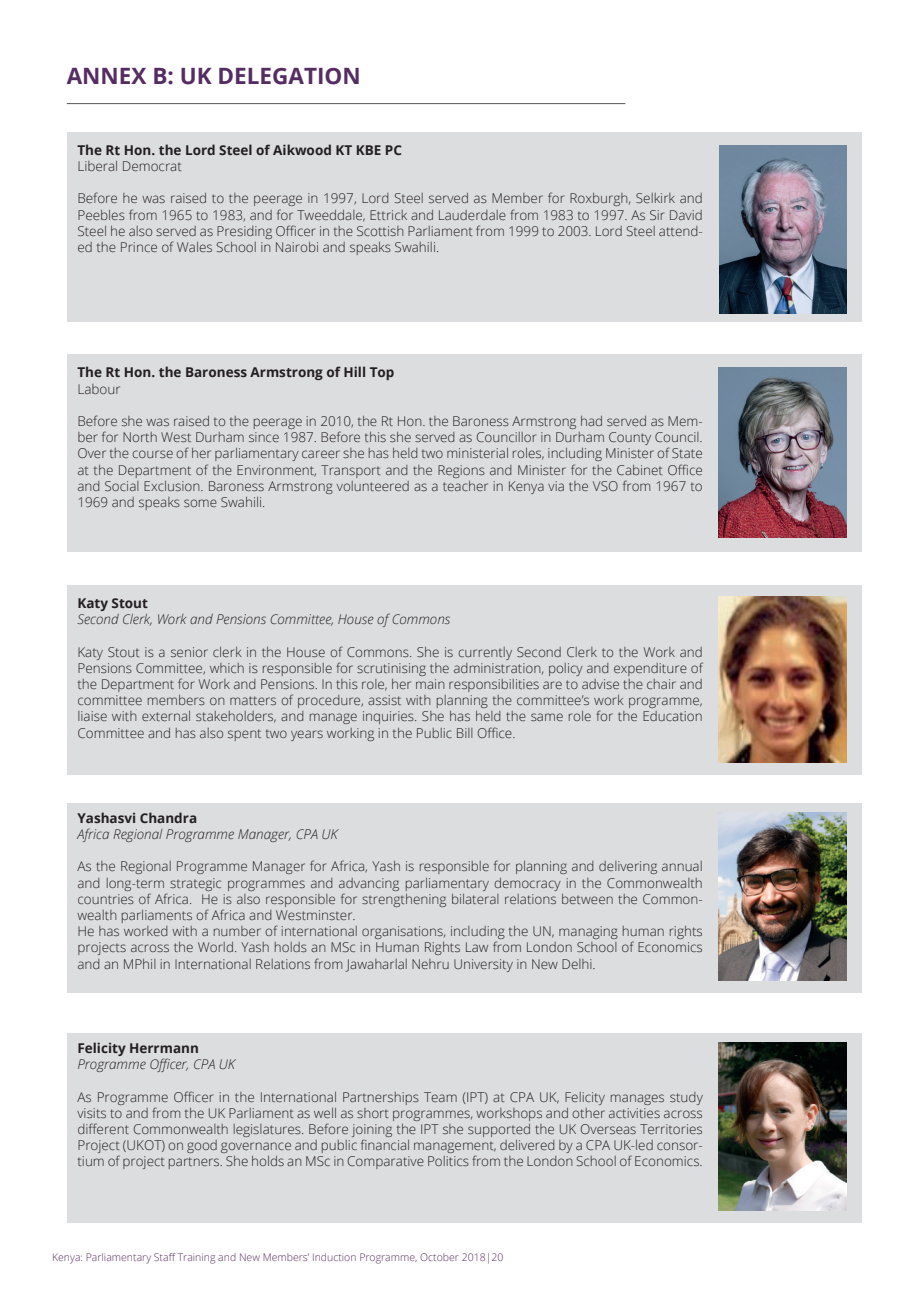
<style>
.page{position:relative;width:919px;height:1289px;background:#fff}
.page>*{position:absolute;margin:0;border:0;box-sizing:border-box;transform-origin:0 0}
.t1{font:700 22.5px "Open Sans";color:#552d63}
.t2{font:300 13.5px/16.2px "Open Sans";color:#231f20;text-align:justify}
.t3{font:700 13.5px "Open Sans";color:#231f20}
.t4{font:italic 300 13.5px "Open Sans";color:#231f20}
.t5{font:300 10.5px "Open Sans";color:#582c5f}
</style>
<div class="page">
<hr style="left:67px;top:103px;width:558px;height:1px;background:#565759">
<div style="left:67px;top:354px;width:794px;height:198px;background:#dcdddf"></div>
<img style="left:718px;top:367px;width:128px;height:170px">
<div style="left:67px;top:132px;width:794px;height:189px;background:#dcdddf"></div>
<div style="left:67px;top:585px;width:794px;height:189px;background:#dcdddf"></div>
<div style="left:67px;top:803px;width:794px;height:189px;background:#dcdddf"></div>
<div style="left:67px;top:1033px;width:794px;height:189px;background:#dcdddf"></div>
<img style="left:719px;top:145px;width:127px;height:168px">
<img style="left:718px;top:596px;width:128px;height:166px">
<img style="left:718px;top:812px;width:128px;height:168px">
<img style="left:718px;top:1042px;width:128px;height:168px">
<h1 class="t1" style="left:67px;top:60px;width:295px">ANNEX B: UK DELEGATION</h1>
<p class="t3" style="left:77px;top:140px;width:326px">The Rt Hon. the Lord Steel of Aikwood KT KBE PC</p>
<p class="t2" style="left:77px;top:158px;width:106px">Liberal Democrat</p>
<p class="t2" style="left:77px;top:190px;width:627px">Before he was raised to the peerage in 1997, Lord Steel served as Member for Roxburgh, Selkirk and Peebles from 1965 to 1983, and for Tweeddale, Ettrick and Lauderdale from 1983 to 1997. As Sir David Steel he also served as Presiding Officer in the Scottish Parliament from 1999 to 2003. Lord Steel attend&shy;ed the Prince of Wales School in Nairobi and speaks Swahili.</p>
<p class="t3" style="left:77px;top:363px;width:318px">The Rt Hon. the Baroness Armstrong of Hill Top</p>
<p class="t2" style="left:77px;top:380px;width:45px">Labour</p>
<p class="t2" style="left:77px;top:412px;width:627px">Before she was raised to the peerage in 2010, the Rt Hon. the Baroness Armstrong had served as Mem&shy;ber for North West Durham since 1987. Before this she served as Councillor in Durham County Council.<br>Over the course of her parliamentary career she has held two ministerial roles, including Minister of State at the Department of the Environment, Transport and the Regions and Minister for the Cabinet Office and Social Exclusion. Baroness Armstrong volunteered as a teacher in Kenya via the VSO from 1967 to 1969 and speaks some Swahili.</p>
<p class="t3" style="left:77px;top:593px;width:72px">Katy Stout</p>
<p class="t4" style="left:77px;top:610px;width:374px">Second Clerk, Work and Pensions Committee, House of Commons</p>
<p class="t2" style="left:77px;top:643px;width:627px">Katy Stout is a senior clerk in the House of Commons. She is currently Second Clerk to the Work and Pensions Committee, which is responsible for scrutinising the administration, policy and expenditure of the Department for Work and Pensions. In this role, her main responsibilities are to advise the chair and committee members on matters of procedure, assist with planning the committee’s work programme, liaise with external stakeholders, and manage inquiries. She has held the same role for the Education Committee and has also spent two years working in the Public Bill Office.</p>
<p class="t3" style="left:77px;top:808px;width:121px">Yashasvi Chandra</p>
<p class="t4" style="left:77px;top:824px;width:262px">Africa Regional Programme Manager, CPA UK</p>
<p class="t2" style="left:77px;top:858px;width:627px;text-align:left">As the Regional Programme Manager for Africa, Yash is responsible for planning and delivering annual and long-term strategic programmes and advancing parliamentary democracy in the Commonwealth countries of Africa. He is also responsible for strengthening bilateral relations between the Common&shy;wealth parliaments of Africa and Westminster.<br>He has worked with a number of international organisations, including the UN, managing human rights projects across the World. Yash holds an MSc in Human Rights Law from London School of Economics and an MPhil in International Relations from Jawaharlal Nehru University in New Delhi.</p>
<p class="t3" style="left:77px;top:1038px;width:123px">Felicity Herrmann</p>
<p class="t4" style="left:77px;top:1055px;width:159px">Programme Officer, CPA UK</p>
<p class="t2" style="left:77px;top:1088px;width:627px">As Programme Officer in the International Partnerships Team (IPT) at CPA UK, Felicity manages study visits to and from the UK Parliament as well as short programmes, workshops and other activities across different Commonwealth legislatures. Before joining the IPT she supported the UK Overseas Territories Project (UKOT) on good governance and public financial management, delivered by a CPA UK-led consor&shy;tium of project partners. She holds an MSc in Comparative Politics from the London School of Economics.</p>
<p class="t5" style="left:52px;top:1249px;width:453px">Kenya: Parliamentary Staff Training and New Members’ Induction Programme, October 2018|20</p>
</div>
